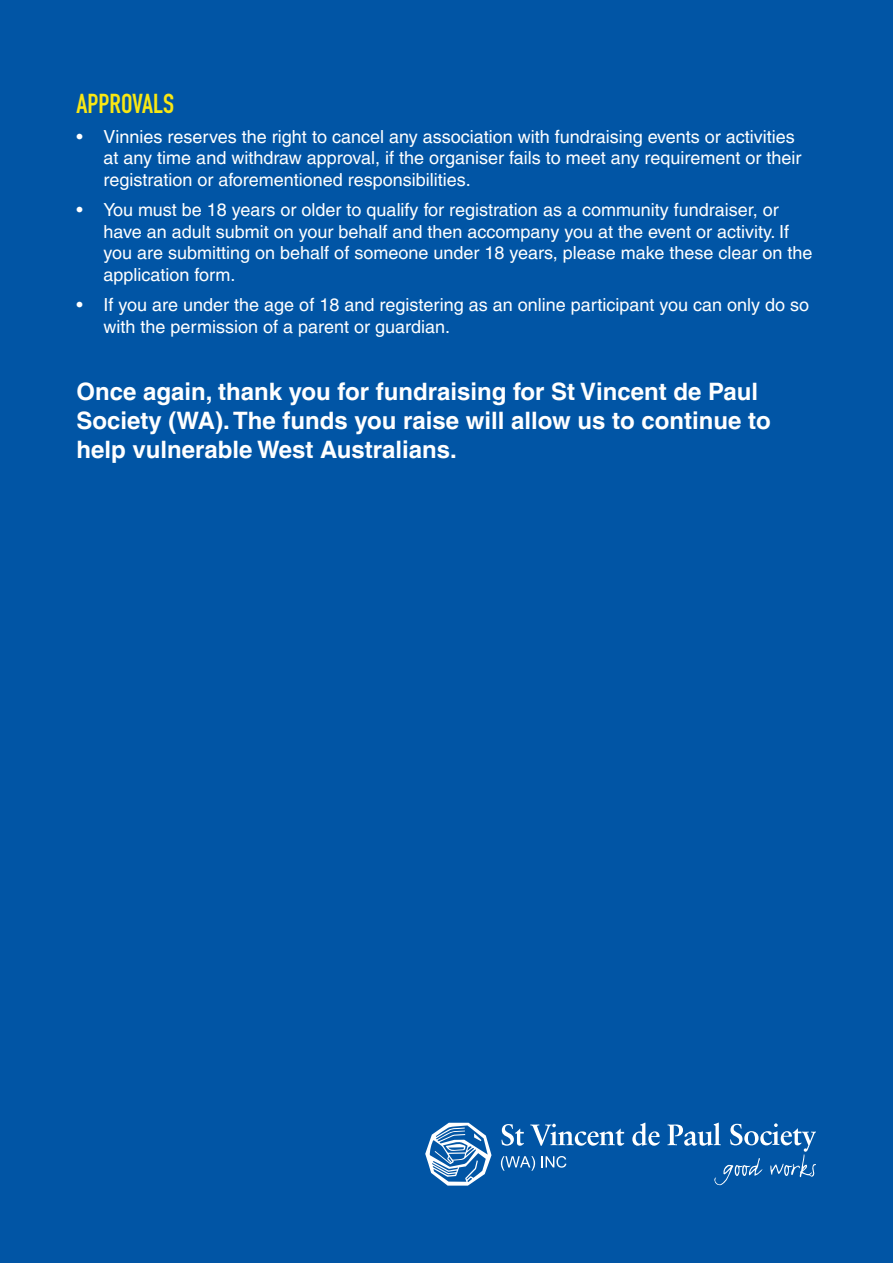
<style>
.page{position:relative;width:893px;height:1263px;background:#0155a5}
.page>*{position:absolute;margin:0;border:0;box-sizing:border-box;transform-origin:0 0}
.p_-_value_diagram{font:700 27px "DIN Condensed";color:#f9e713}
.p_-_value_diagram-2{font:700 24px/28.8px "Helvetica LT Pro";color:#fff}
.t1{font:18px/21.6px "Helvetica LT Pro";color:#fff}
</style>
<div class="page">
<svg style="left:425px;top:1123px;width:66px;height:62px"></svg>
<svg style="left:501px;top:1124px;width:23px;height:22px"></svg>
<svg style="left:530px;top:1124px;width:94px;height:22px"></svg>
<svg style="left:632px;top:1123px;width:28px;height:23px"></svg>
<svg style="left:667px;top:1123px;width:149px;height:62px"></svg>
<svg style="left:501px;top:1156px;width:34px;height:15px"></svg>
<svg style="left:541px;top:1156px;width:25px;height:12px"></svg>
<p class="p_-_value_diagram" style="left:77px;top:85px;width:99px">APPROVALS</p>
<p class="t1" style="left:104px;top:126px;width:699px;text-indent:-27px">• Vinnies reserves the right to cancel any association with fundraising events or activities at any time and withdraw approval, if the organiser fails to meet any requirement or their registration or aforementioned responsibilities.</p>
<p class="t1" style="left:104px;top:199px;width:711px;text-indent:-27px">• You must be 18 years or older to qualify for registration as a community fundraiser, or have an adult submit on your behalf and then accompany you at the event or activity. If you are submitting on behalf of someone under 18 years, please make these clear on the application form.</p>
<p class="t1" style="left:104px;top:294px;width:707px;text-indent:-27px">• If you are under the age of 18 and registering as an online participant you can only do so with the permission of a parent or guardian.</p>
<p class="p_-_value_diagram-2" style="left:77px;top:377px;width:696px">Once again, thank you for fundraising for St Vincent de Paul<br>Society (WA). The funds you raise will allow us to continue to help vulnerable West Australians.</p>
</div>
